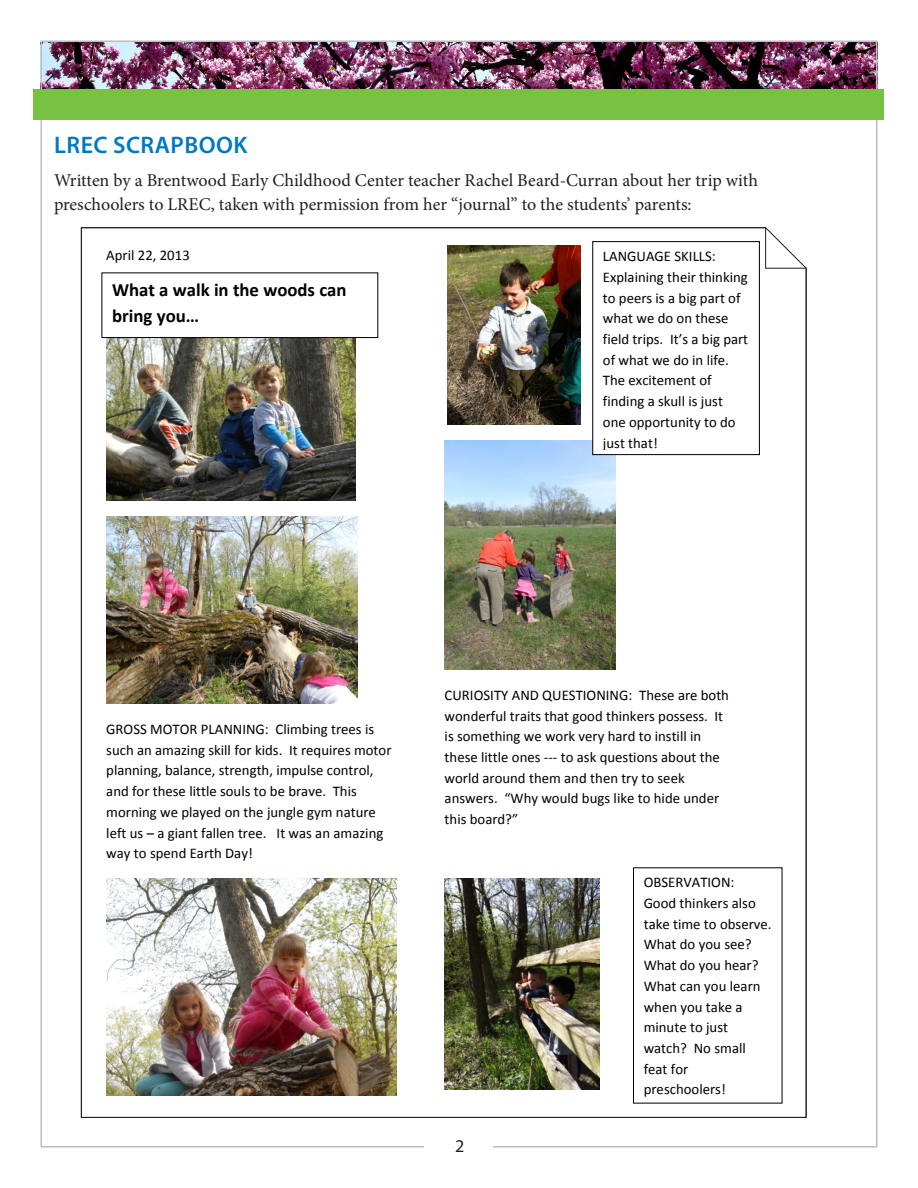
<style>
.page{position:relative;width:918px;height:1188px;background:#fff}
.page>*{position:absolute;margin:0;border:0;box-sizing:border-box;transform-origin:0 0}
.t1{font:600 24px "Myriad Pro";letter-spacing:.02em;color:#0079c2}
.t2{font:21.45px "Cambria";color:#000}
.t3{font:700 18.75px/26.4px "Calibri";color:#000}
.t4{font:18px/24px "Minion Pro";color:#231f20}
.t5{font:18px "Myriad Pro";color:#231f20}
.t6{font:14.7px/20.7px "Calibri";color:#000}
</style>
<div class="page">
<img style="left:43px;top:43px;width:832px;height:46px">
<div style="left:34px;top:89px;width:850px;height:31px;background:#79c142"></div>
<img style="left:81px;top:227px;width:726px;height:891px">
<p class="t1" style="left:54px;top:130px;width:195px">LREC SCRAPBOOK</p>
<p class="t4" style="left:54px;top:168px;width:706px">Written by a Brentwood Early Childhood Center teacher Rachel Beard-Curran about her trip with preschoolers to LREC, taken with permission from her “journal” to the students’ parents:</p>
<p class="t2" style="left:334px;top:196px;width:174px">Fish Room Friends</p>
<p class="t6" style="left:106px;top:244px;width:85px">April 22, 2013</p>
<p class="t3" style="left:112px;top:277px;width:236px">What a walk in the woods can bring you…</p>
<p class="t6" style="left:603px;top:246px;width:147px">LANGUAGE SKILLS:<br>Explaining their thinking to peers is a big part of what we do on these field trips. It’s a big part of what we do in life.<br>The excitement of finding a skull is just one opportunity to do just that!</p>
<p class="t6" style="left:106px;top:719px;width:287px">GROSS MOTOR PLANNING: Climbing trees is such an amazing skill for kids. It requires motor planning, balance, strength, impulse control, and for these little souls to be brave. This morning we played on the jungle gym nature left us – a giant fallen tree. It was an amazing way to spend Earth Day!</p>
<p class="t6" style="left:445px;top:685px;width:286px">CURIOSITY AND QUESTIONING: These are both wonderful traits that good thinkers possess. It is something we work very hard to instill in these little ones --- to ask questions about the world around them and then try to seek answers. “Why would bugs like to hide under this board?”</p>
<p class="t5" style="left:455px;top:1135px;width:11px">2</p>
<p class="t6" style="left:644px;top:872px;width:129px">OBSERVATION:<br>Good thinkers also take time to observe.<br>What do you see?<br>What do you hear?<br>What can you learn when you take a minute to just watch? No small feat for preschoolers!</p>
</div>
